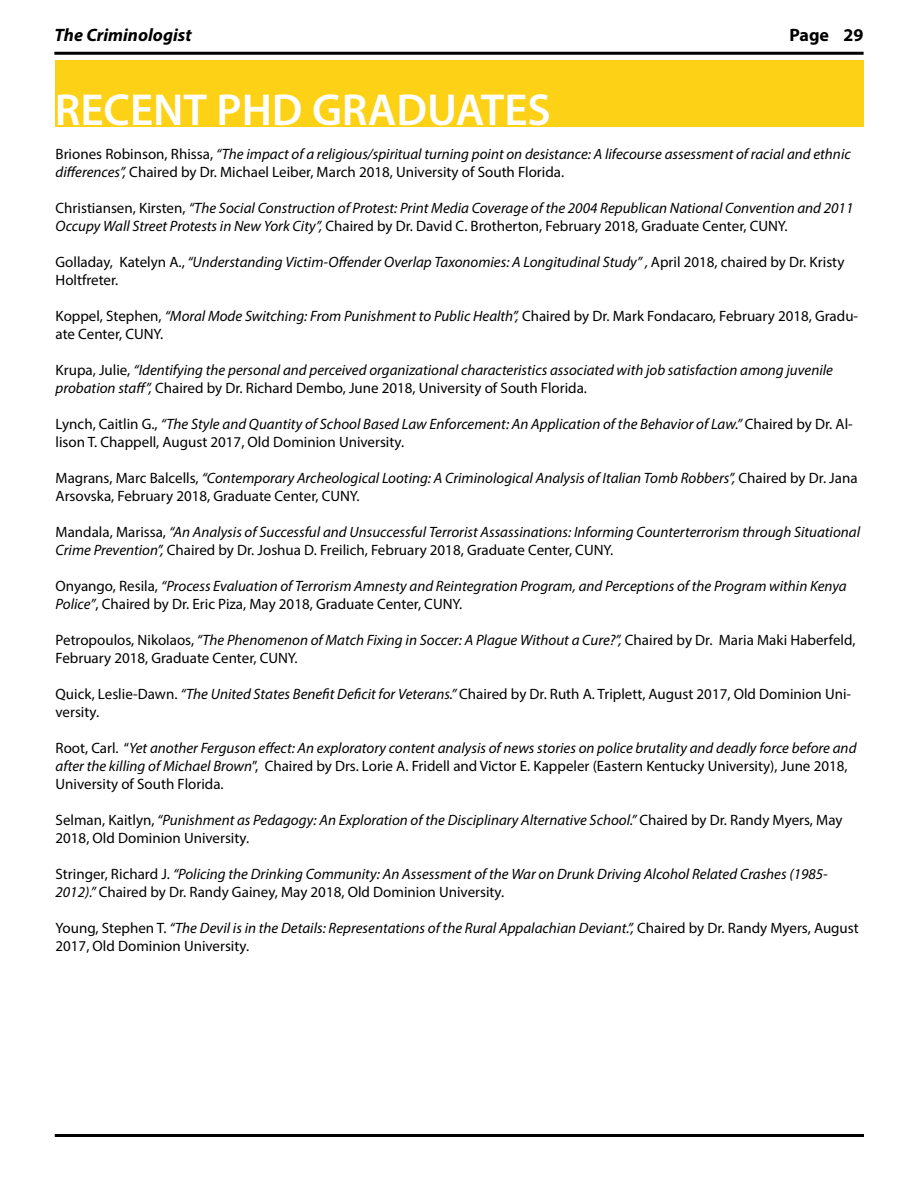
<style>
.page{position:relative;width:918px;height:1188px;background:#fff}
.page>*{position:absolute;margin:0;border:0;box-sizing:border-box;transform-origin:0 0}
.t1{font:600 45px "Myriad Pro";color:#fff}
.t2{font:italic 700 18px "Myriad Pro";color:#000}
.t3{font:700 18px "Myriad Pro";color:#000}
.t4{font:italic 15px/18px "Myriad Pro";color:#000}
.t5{font:15px/18px "Myriad Pro";color:#000}
.s1{font-style:normal}
.s2{font-style:italic}
</style>
<div class="page">
<hr style="left:54px;top:52px;width:810px;height:3px;background:#000">
<hr style="left:55px;top:1134px;width:809px;height:3px;background:#000">
<div style="left:55px;top:60px;width:808px;height:67px;background:#fcd116"></div>
<p class="t2" style="left:54px;top:23px;width:139px">The Criminologist</p>
<p class="t3" style="left:789px;top:23px;width:76px">Page 29</p>
<h1 class="t1" style="left:55px;top:81px;width:498px">RECENT PHD GRADUATES</h1>
<p class="t4" style="left:56px;top:145px;width:797px"><span class="s1">Briones Robinson, Rhissa,</span> “The impact of a religious/spiritual turning point on desistance: A lifecourse assessment of racial and ethnic differences”, <span class="s1">Chaired by Dr. Michael Leiber, March 2018, University of South Florida.</span></p>
<p class="t4" style="left:56px;top:199px;width:799px"><span class="s1">Christiansen, Kirsten,</span> “The Social Construction of Protest: Print Media Coverage of the 2004 Republican National Convention and 2011<br>Occupy Wall Street Protests in New York City”, <span class="s1">Chaired by Dr. David C. Brotherton, February 2018, Graduate Center, CUNY.</span></p>
<p class="t4" style="left:56px;top:253px;width:790px"><span class="s1">Golladay, Katelyn A.,</span> “Understanding Victim-Offender Overlap Taxonomies: A Longitudinal Study” , <span class="s1">April 2018, chaired by Dr. Kristy<br>Holtfreter.</span></p>
<p class="t5" style="left:56px;top:307px;width:804px">Koppel, Stephen, <span class="s2">“Moral Mode Switching: From Punishment to Public Health”,</span> Chaired by Dr. Mark Fondacaro, February 2018, Gradu&shy;ate Center, CUNY.</p>
<p class="t4" style="left:56px;top:361px;width:779px"><span class="s1">Krupa, Julie,</span> “Identifying the personal and perceived organizational characteristics associated with job satisfaction among juvenile probation staff”, <span class="s1">Chaired by Dr. Richard Dembo, June 2018, University of South Florida.</span></p>
<p class="t4" style="left:56px;top:415px;width:799px"><span class="s1">Lynch, Caitlin G.,</span> “The Style and Quantity of School Based Law Enforcement: An Application of the Behavior of Law.” <span class="s1">Chaired by Dr. Al&shy;lison T. Chappell, August 2017, Old Dominion University.</span></p>
<p class="t5" style="left:56px;top:469px;width:804px">Magrans, Marc Balcells, <span class="s2">“Contemporary Archeological Looting: A Criminological Analysis of Italian Tomb Robbers”,</span> Chaired by Dr. Jana<br>Arsovska, February 2018, Graduate Center, CUNY.</p>
<p class="t4" style="left:56px;top:523px;width:806px"><span class="s1">Mandala, Marissa,</span> “An Analysis of Successful and Unsuccessful Terrorist Assassinations: Informing Counterterrorism through Situational<br>Crime Prevention”, <span class="s1">Chaired by Dr. Joshua D. Freilich, February 2018, Graduate Center, CUNY.</span></p>
<p class="t4" style="left:56px;top:577px;width:793px"><span class="s1">Onyango, Resila,</span> “Process Evaluation of Terrorism Amnesty and Reintegration Program, and Perceptions of the Program within Kenya<br>Police”<span class="s1">, Chaired by Dr. Eric Piza, May 2018, Graduate Center, CUNY.</span></p>
<p class="t5" style="left:56px;top:631px;width:801px">Petropoulos, Nikolaos, <span class="s2">“The Phenomenon of Match Fixing in Soccer: A Plague Without a Cure?”,</span> Chaired by Dr. Maria Maki Haberfeld,<br>February 2018, Graduate Center, CUNY.</p>
<p class="t5" style="left:56px;top:685px;width:797px">Quick, Leslie-Dawn. <span class="s2">“The United States Benefit Deficit for Veterans.”</span> Chaired by Dr. Ruth A. Triplett, August 2017, Old Dominion Uni&shy;versity.</p>
<p class="t4" style="left:56px;top:739px;width:802px"><span class="s1">Root, Carl. “</span>Yet another Ferguson effect: An exploratory content analysis of news stories on police brutality and deadly force before and after the killing of Michael Brown<span class="s1">”, Chaired by Drs. Lorie A. Fridell and Victor E. Kappeler (Eastern Kentucky University), June 2018,<br>University of South Florida.</span></p>
<p class="t4" style="left:56px;top:811px;width:788px"><span class="s1">Selman, Kaitlyn,</span> “Punishment as Pedagogy: An Exploration of the Disciplinary Alternative School.” <span class="s1">Chaired by Dr. Randy Myers, May<br>2018, Old Dominion University.</span></p>
<p class="t4" style="left:56px;top:865px;width:774px"><span class="s1">Stringer, Richard J.</span> “Policing the Drinking Community: An Assessment of the War on Drunk Driving Alcohol Related Crashes (1985-<br>2012).” <span class="s1">Chaired by Dr. Randy Gainey, May 2018, Old Dominion University.</span></p>
<p class="t5" style="left:56px;top:919px;width:805px">Young, Stephen T. <span class="s2">“The Devil is in the Details: Representations of the Rural Appalachian Deviant.”,</span> Chaired by Dr. Randy Myers, August<br>2017, Old Dominion University.</p>
</div>
